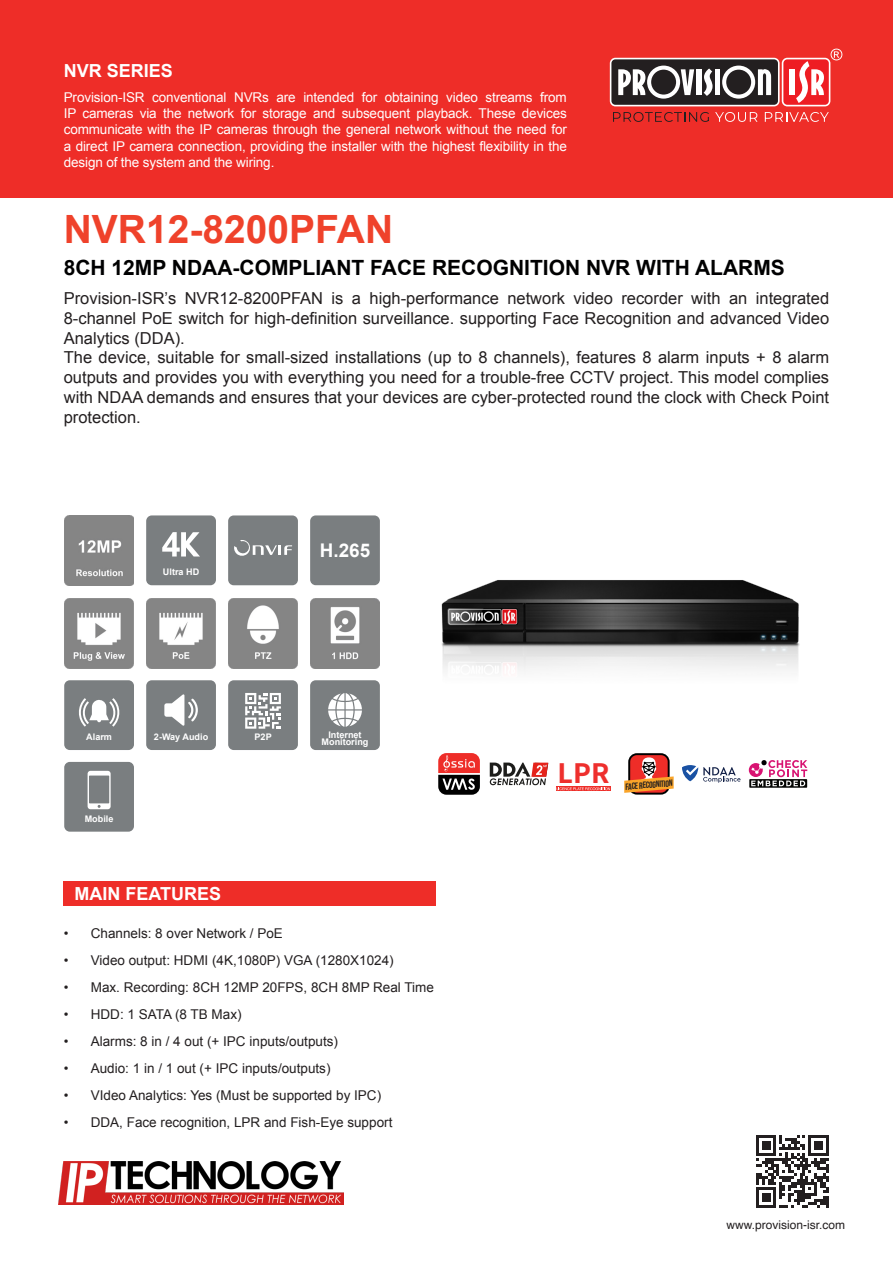
<style>
.page{position:relative;width:893px;height:1263px;background:#fff}
.page>*{position:absolute;margin:0;border:0;box-sizing:border-box;transform-origin:0 0}
.t1{font:700 39px "Arial";color:#ef422b}
.t2{font:700 30.3px "Assistant";color:#ee2f2d}
.t3{font:700 21px "Arial";color:#000001}
.t4{font:700 18.9px "Arial";color:#fff}
.t5{font:700 18px "Arial";color:#fff}
.t6{font:16.5px/19.8px "Arial";color:#231f20;text-align:justify}
.t7{font:13.5px/16.2px "Arial";letter-spacing:-.01em;color:#fff;text-align:justify}
.t8{font:13.5px "Arial";color:#231f20}
.t9{font:12px "Helvetica";color:#231f20}
.t10{font:700 9.15px/7.4px "Arial";color:#fff;text-align:center}
.t11{font:700 9px "Arial";color:#fff}
.t12{font:700 9px "Bebas Neue";color:#231f20}
</style>
<div class="page">
<div style="left:0;top:0;width:893px;height:198px;background:#ee2d28"></div>
<svg style="left:610px;top:49px;width:232px;height:57px"></svg>
<svg style="left:613px;top:112px;width:96px;height:10px"></svg>
<svg style="left:715px;top:112px;width:42px;height:10px"></svg>
<svg style="left:765px;top:112px;width:64px;height:10px"></svg>
<svg style="left:756px;top:1135px;width:72px;height:73px"></svg>
<img style="left:58px;top:1161px;width:286px;height:44px">
<img style="left:441px;top:580px;width:359px;height:91px">
<div style="left:64px;top:882px;width:372px;height:24px;background:#ee2d28"></div>
<img style="left:64px;top:515px;width:70px;height:70px">
<img style="left:64px;top:599px;width:70px;height:69px">
<div style="left:310px;top:680px;width:70px;height:70px;background:#7a7e80;border-radius:6px"></div>
<svg style="left:328px;top:693px;width:34px;height:34px"></svg>
<div style="left:146px;top:515px;width:70px;height:70px;background:#7a7e80;border-radius:6px"></div>
<svg style="left:162px;top:532px;width:38px;height:24px"></svg>
<div style="left:64px;top:762px;width:70px;height:70px;background:#7a7e80;border-radius:6px"></div>
<svg style="left:88px;top:771px;width:23px;height:38px"></svg>
<div style="left:228px;top:515px;width:70px;height:70px;background:#7a7e80;border-radius:6px"></div>
<svg style="left:234px;top:540px;width:58px;height:16px"></svg>
<div style="left:146px;top:680px;width:70px;height:70px;background:#7a7e80;border-radius:6px"></div>
<svg style="left:164px;top:694px;width:34px;height:32px"></svg>
<img style="left:310px;top:599px;width:70px;height:69px">
<img style="left:146px;top:599px;width:70px;height:69px">
<div style="left:310px;top:515px;width:70px;height:70px;background:#7a7e80;border-radius:6px"></div>
<div style="left:228px;top:680px;width:70px;height:70px;background:#7a7e80;border-radius:6px"></div>
<svg style="left:245px;top:693px;width:36px;height:36px"></svg>
<div style="left:64px;top:680px;width:70px;height:70px;background:#7a7e80;border-radius:6px"></div>
<svg style="left:79px;top:698px;width:41px;height:29px"></svg>
<svg style="left:109px;top:701px;width:8px;height:23px"></svg>
<img style="left:228px;top:599px;width:70px;height:69px">
<div style="left:630px;top:755px;width:38px;height:38px;background:#ee2d28;border-radius:8px"></div>
<div style="left:628px;top:753px;width:42px;height:42px;border:2px solid #000;border-radius:8px"></div>
<svg style="left:624px;top:757px;width:50px;height:36px"></svg>
<svg style="left:438px;top:753px;width:42px;height:42px;background:#9c4f4d"></svg>
<svg style="left:490px;top:762px;width:58px;height:23px"></svg>
<svg style="left:556px;top:786px;width:54px;height:5px"></svg>
<svg style="left:557px;top:787px;width:53px;height:3px"></svg>
<svg style="left:682px;top:765px;width:58px;height:18px"></svg>
<svg style="left:749px;top:760px;width:58px;height:28px"></svg>
<p class="t5" style="left:64px;top:59px;width:111px">NVR SERIES</p>
<p class="t7" style="left:64px;top:89px;width:505px">Provision-ISR conventional NVRs are intended for obtaining video streams from IP cameras via the network for storage and subsequent playback. These devices communicate with the IP cameras through the general network without the need for a direct IP camera connection, providing the installer with the highest flexibility in the design of the system and the wiring.</p>
<p class="t1" style="left:64px;top:203px;width:331px">NVR12-8200PFAN</p>
<p class="t3" style="left:64px;top:254px;width:723px">8CH 12MP NDAA-COMPLIANT FACE RECOGNITION NVR WITH ALARMS</p>
<p class="t6" style="left:64px;top:288px;width:767px">Provision-ISR’s NVR12-8200PFAN is a high-performance network video recorder with an integrated 8-channel PoE switch for high-definition surveillance. supporting Face Recognition and advanced Video Analytics (DDA).</p>
<p class="t6" style="left:64px;top:348px;width:767px">The device, suitable for small-sized installations (up to 8 channels), features 8 alarm inputs + 8 alarm outputs and provides you with everything you need for a trouble-free CCTV project. This model complies with NDAA demands and ensures that your devices are cyber-protected round the clock with Check Point protection.</p>
<p class="t10" style="left:163px;top:569px;width:38px">Ultra HD</p>
<p class="t4" style="left:320px;top:538px;width:52px">H.265</p>
<p class="t11" style="left:154px;top:731px;width:56px">2-Way Audio</p>
<p class="t10" style="left:86px;top:733px;width:27px">Alarm</p>
<p class="t11" style="left:255px;top:731px;width:19px">P2P</p>
<p class="t11" style="left:85px;top:813px;width:30px">Mobile</p>
<p class="t5" style="left:74px;top:882px;width:148px">MAIN FEATURES</p>
<p class="t10" style="left:322px;top:731px;width:48px">Internet<br>Monitoring</p>
<p class="t8" style="left:64px;top:924px;width:221px">• Channels: 8 over Network / PoE</p>
<p class="t8" style="left:64px;top:951px;width:331px">• Video output: HDMI (4K,1080P) VGA (1280X1024)</p>
<p class="t8" style="left:64px;top:978px;width:372px">• Max. Recording: 8CH 12MP 20FPS, 8CH 8MP Real Time</p>
<p class="t8" style="left:64px;top:1005px;width:179px">• HDD: 1 SATA (8 TB Max)</p>
<p class="t8" style="left:64px;top:1032px;width:276px">• Alarms: 8 in / 4 out (+ IPC inputs/outputs)</p>
<p class="t8" style="left:64px;top:1059px;width:268px">• Audio: 1 in / 1 out (+ IPC inputs/outputs)</p>
<p class="t8" style="left:64px;top:1086px;width:319px">• VIdeo Analytics: Yes (Must be supported by IPC)</p>
<p class="t8" style="left:64px;top:1113px;width:330px">• DDA, Face recognition, LPR and Fish-Eye support</p>
<p class="t2" style="left:557px;top:752px;width:53px">LPR</p>
<p class="t12" style="left:625px;top:782px;width:49px;rotate:-5deg">FACE RECOGNITION</p>
<p class="t9" style="left:727px;top:1216px;width:120px">www.provision-isr.com</p>
</div>
